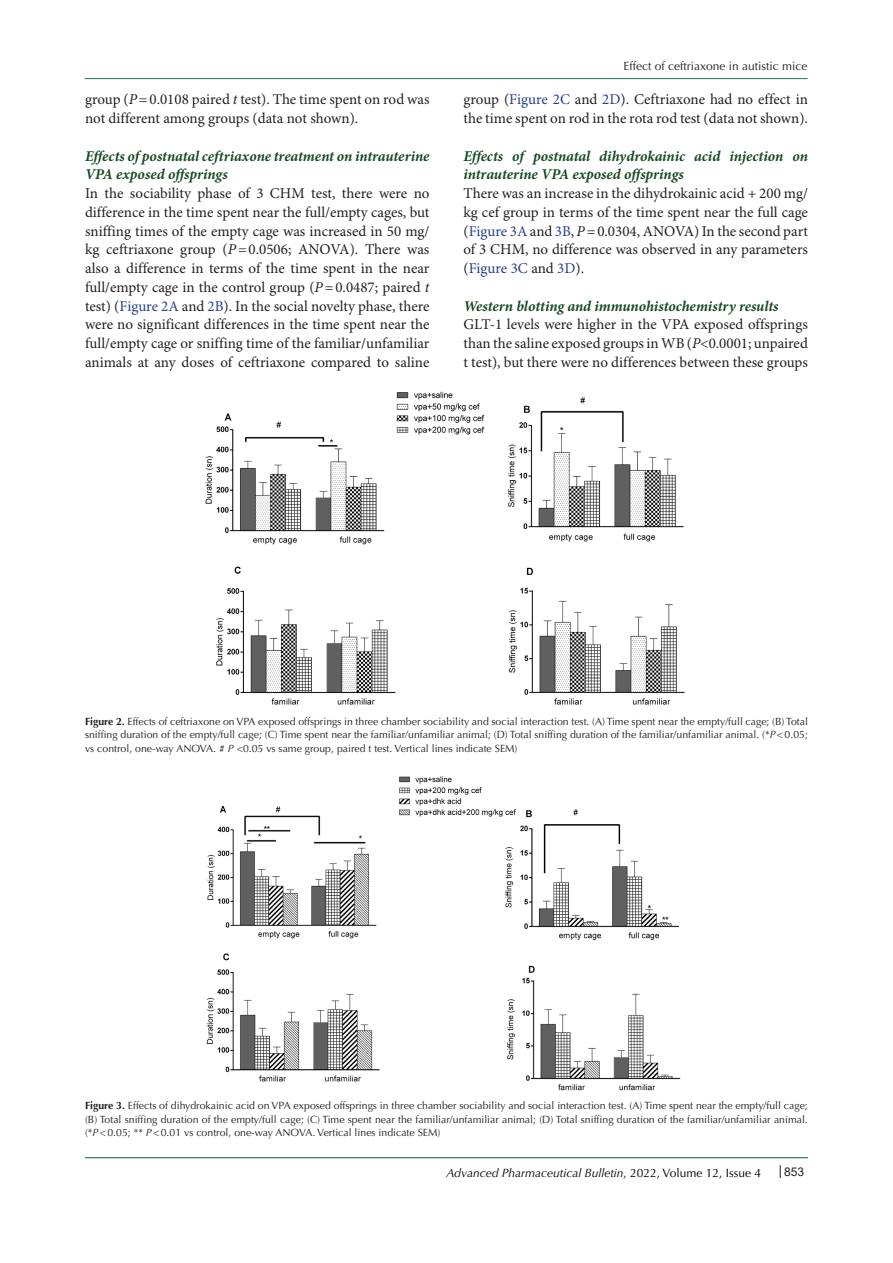
<style>
.page{position:relative;width:893px;height:1263px;background:#fff}
.page>*{position:absolute;margin:0;border:0;box-sizing:border-box;transform-origin:0 0}
.t1{font:15px/18.8px "Minion Pro";color:#231f20;text-align:justify}
.t2{font:italic 700 15px/18.8px "Minion Pro";letter-spacing:-.005em;color:#164b23}
.t3{font:italic 12px "Optima LT Std";color:#000}
.t4{font:12px "Optima LT Std";color:#231f20}
.t5{font:12px "Arial";color:#231f20}
.t6{font:10.5px/13.5px "Optima LT Std";color:#231f20;text-align:justify}
.s1{font-style:italic}
.s2{color:#253f8e}
.s3{font-weight:700}
.s4{font-style:normal}
</style>
<div class="page">
<svg style="left:780px;top:1165px;width:1px;height:13px"></svg>
<hr style="left:85px;top:1157px;width:723px;height:1px;background:#1e7252">
<hr style="left:85px;top:78px;width:722px;height:1px;background:#1e7252">
<img style="left:205px;top:391px;width:480px;height:314px">
<img style="left:206px;top:776px;width:475px;height:315px">
<p class="t1" style="left:85px;top:91px;width:346px">group (<span class="s1">P</span>=0.0108 paired <span class="s1">t</span> test). The time spent on rod was not different among groups (data not shown).</p>
<p class="t2" style="left:85px;top:146px;width:346px">Effects of postnatal ceftriaxone treatment on intrauterine<br>VPA exposed offsprings</p>
<p class="t1" style="left:85px;top:185px;width:346px">In the sociability phase of 3 CHM test, there were no difference in the time spent near the full/empty cages, but sniffing times of the empty cage was increased in 50 mg/ kg ceftriaxone group (<span class="s1">P</span>=0.0506; ANOVA). There was also a difference in terms of the time spent in the near full/empty cage in the control group (<span class="s1">P</span>=0.0487; paired <span class="s1">t </span>test) (<span class="s2">Figure 2A</span> and <span class="s2">2B</span>). In the social novelty phase, there were no significant differences in the time spent near the full/empty cage or sniffing time of the familiar/unfamiliar animals at any doses of ceftriaxone compared to saline</p>
<p class="t4" style="left:623px;top:59px;width:186px">Effect of ceftriaxone in autistic mice</p>
<p class="t1" style="left:463px;top:91px;width:346px">group (<span class="s2">Figure 2C</span> and <span class="s2">2D</span>). Ceftriaxone had no effect in the time spent on rod in the rota rod test (data not shown).</p>
<p class="t2" style="left:463px;top:146px;width:346px">Effects of postnatal dihydrokainic acid injection on intrauterine VPA exposed offsprings</p>
<p class="t1" style="left:463px;top:185px;width:346px">There was an increase in the dihydrokainic acid + 200 mg/ kg cef group in terms of the time spent near the full cage (<span class="s2">Figure 3A</span> and <span class="s2">3B</span>, <span class="s1">P</span>=0.0304, ANOVA) In the second part of 3 CHM, no difference was observed in any parameters (<span class="s2">Figure 3C</span> and <span class="s2">3D</span>).</p>
<p class="t2" style="left:463px;top:296px;width:316px">Western blotting and immunohistochemistry results</p>
<p class="t1" style="left:463px;top:316px;width:346px">GLT-1 levels were higher in the VPA exposed offsprings than the saline exposed groups in WB (<span class="s1">P</span>&lt;0.0001; unpaired t test), but there were no differences between these groups</p>
<p class="t6" style="left:85px;top:714px;width:724px"><span class="s3">Figure 2.</span> Effects of ceftriaxone on VPA exposed offsprings in three chamber sociability and social interaction test. (A) Time spent near the empty/full cage; (B) Total sniffing duration of the empty/full cage; (C) Time spent near the familiar/unfamiliar animal; (D) Total sniffing duration of the familiar/unfamiliar animal. (*<span class="s1">P</span>&lt;0.05; vs control, one-way ANOVA. # <span class="s1">P</span> &lt;0.05 vs same group, paired t test. Vertical lines indicate SEM)</p>
<p class="t6" style="left:85px;top:1099px;width:724px"><span class="s3">Figure 3.</span> Effects of dihydrokainic acid on VPA exposed offsprings in three chamber sociability and social interaction test. (A) Time spent near the empty/full cage; (B) Total sniffing duration of the empty/full cage; (C) Time spent near the familiar/unfamiliar animal; (D) Total sniffing duration of the familiar/unfamiliar animal. (*<span class="s1">P</span>&lt;0.05; ** <span class="s1">P</span>&lt;0.01 vs control, one-way ANOVA. Vertical lines indicate SEM)</p>
<p class="t3" style="left:446px;top:1165px;width:316px">Advanced Pharmaceutical Bulletin<span class="s4">, 2022, Volume 12, Issue 4</span></p>
<p class="t5" style="left:784px;top:1164px;width:22px">853</p>
</div>
